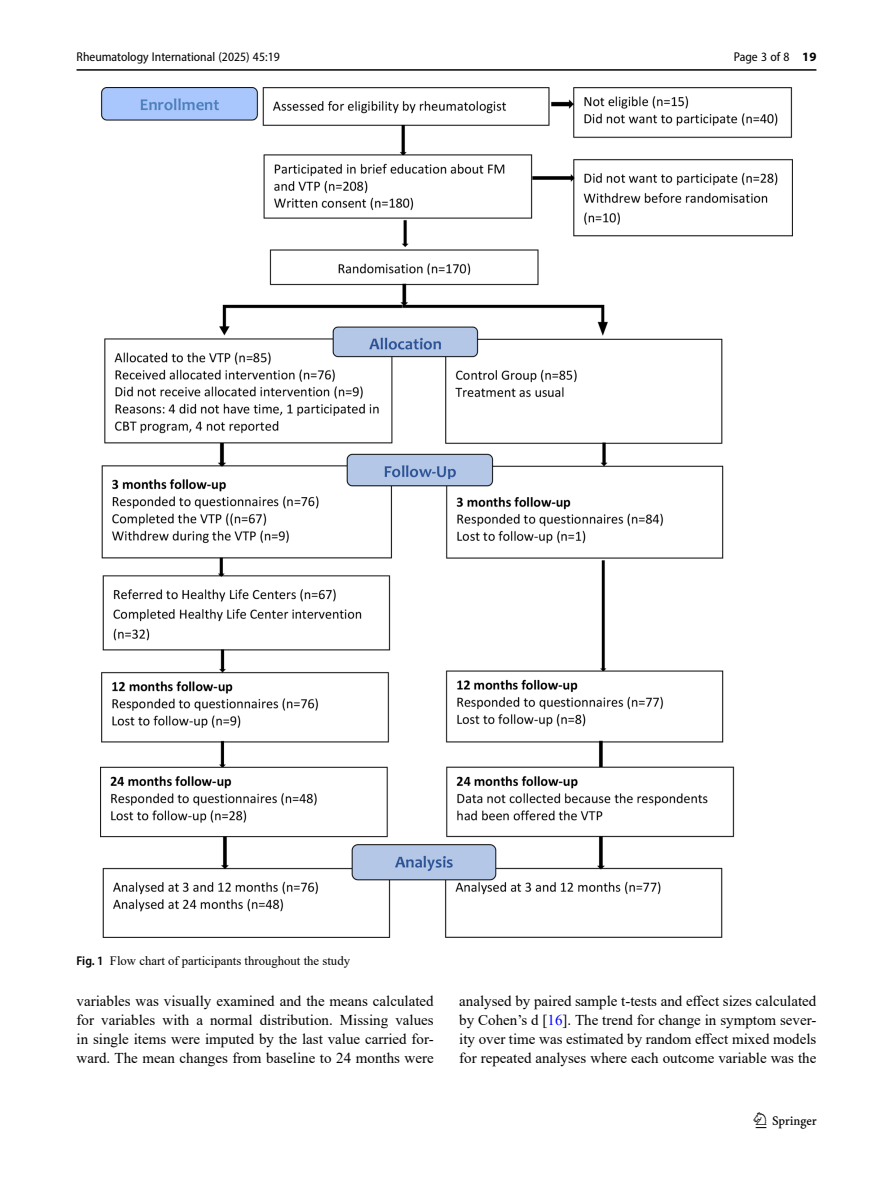
<style>
.page{position:relative;width:893px;height:1187px;background:#fff}
.page>*{position:absolute;margin:0;border:0;box-sizing:border-box;transform-origin:0 0}
.t1{font:22.5px "Springnew";color:#000}
.Body_Text_Indent{font:15px/18.8px "Times New Roman";color:#000;text-align:justify}
.t2{font:semi-condensed 12.75px "Myriad Pro";color:#000}
.Figure_Caption{font:12.75px "Times New Roman";color:#000}
.s1{font-family:"Myriad Pro";font-weight:600;font-stretch:semi-condensed}
.s2{font-weight:700;font-stretch:normal}
.s3{color:#00f}
</style>
<div class="page">
<hr style="left:77px;top:69px;width:739px;height:2px;background:#000">
<img style="left:100px;top:87px;width:692px;height:850px">
<p class="t2" style="left:77px;top:49px;width:205px">Rheumatology International (2025) 45:19</p>
<p class="Figure_Caption" style="left:77px;top:952px;width:275px"><span class="s1">Fig. 1</span> Flow chart of participants throughout the study</p>
<p class="t2" style="left:734px;top:49px;width:84px">Page 3 of 8 <span class="s2">19</span></p>
<p class="Body_Text_Indent" style="left:77px;top:991px;width:359px">variables was visually examined and the means calculated for variables with a normal distribution. Missing values in single items were imputed by the last value carried for&shy;ward. The mean changes from baseline to 24 months were</p>
<p class="Body_Text_Indent" style="left:459px;top:991px;width:359px">analysed by paired sample t-tests and effect sizes calculated by Cohen’s d [<span class="s3">16</span>]. The trend for change in symptom sever&shy;ity over time was estimated by random effect mixed models for repeated analyses where each outcome variable was the</p>
<h1 class="t1" style="left:756px;top:1107px;width:63px">1 3</h1>
</div>
